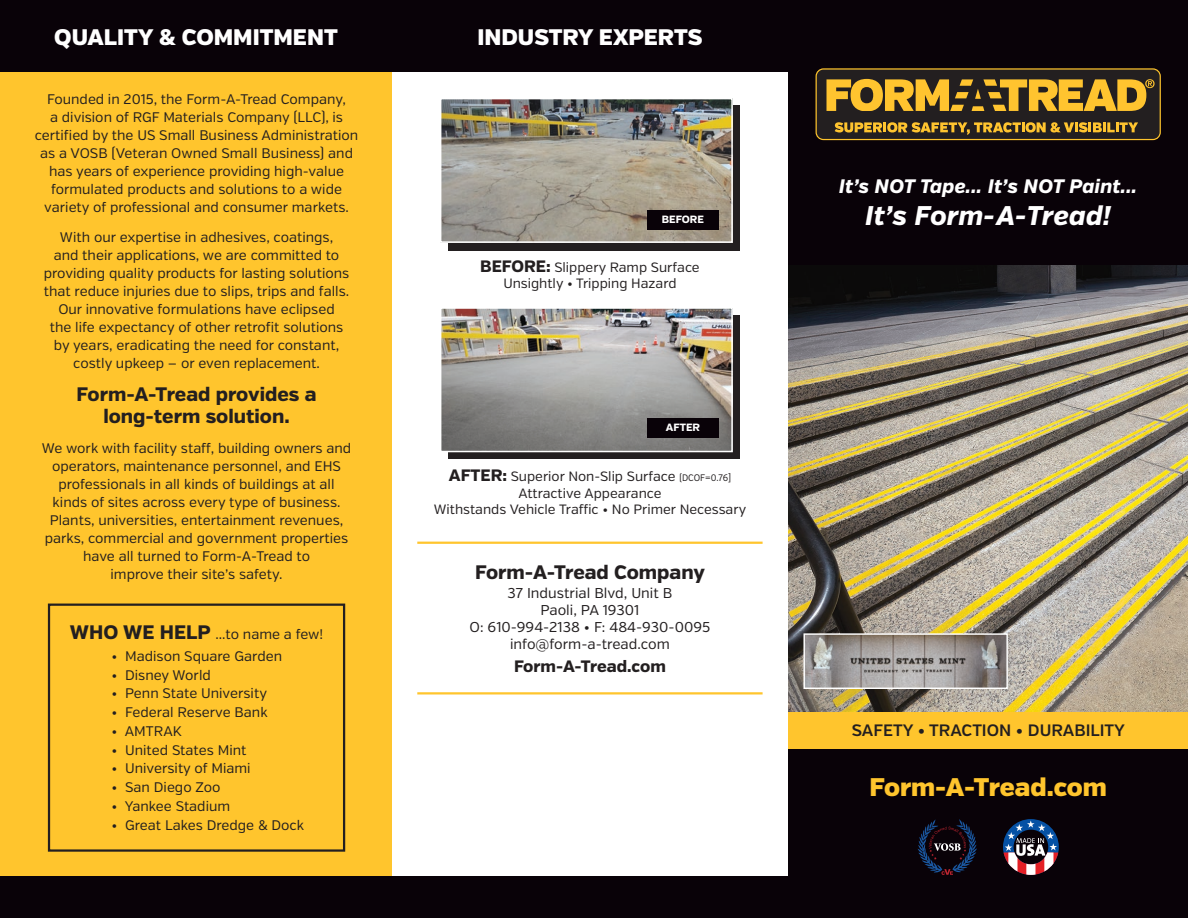
<style>
.page{position:relative;width:1188px;height:918px;background:#fff}
.page>*{position:absolute;margin:0;border:0;box-sizing:border-box;transform-origin:0 0}
.t1{font:italic 800 27px "Verb";letter-spacing:.01em;color:#fff}
.t2{font:900 25.5px "Verb";color:#ffc52d}
.t3{font:900 22.5px "Verb";color:#fff}
.t4{font:800 19.5px "Verb";color:#231f20}
.t5{font:italic 800 19.5px "Verb";letter-spacing:.01em;color:#fff}
.t6{font:600 16.5px "Verb";color:#231f20}
.t7{font:800 16.5px "Verb";color:#231f20}
.t8{font:14.25px "Verb";color:#231f20}
.t9{font:13.8px/18px "Verb";color:#231f20;text-align:center}
.t10{font:13.5px/16.5px "Verb";color:#231f20;text-align:center}
.t11{font:800 10.5px "Verb";color:#fff}
.s1{font-weight:800;font-size:19.5px}
.s2{font-weight:800;font-size:16.5px}
.s3{font-size:9.45px}
</style>
<div class="page">
<div style="left:0;top:71px;width:392px;height:847px;background:#ffc52d"></div>
<div style="left:0;top:0;width:788px;height:72px;background:#090208"></div>
<div style="left:788px;top:741px;width:400px;height:177px;background:#090208"></div>
<img style="left:788px;top:265px;width:400px;height:447px">
<div style="left:788px;top:0;width:400px;height:265px;background:#090208"></div>
<svg style="left:816px;top:69px;width:343px;height:71px;background:#7c6225"></svg>
<div style="left:826px;top:111px;width:320px;height:10px;background:#231f20"></div>
<div style="left:816px;top:68px;width:345px;height:72px;border:1px solid #ffc52d;border-radius:7px"></div>
<div style="left:788px;top:712px;width:400px;height:37px;background:#ffc52d"></div>
<hr style="left:417px;top:692px;width:346px;height:2px;background:#ffc52d">
<hr style="left:417px;top:542px;width:346px;height:2px;background:#ffc52d">
<div style="left:449px;top:315px;width:291px;height:144px;background:#231f20"></div>
<img style="left:443px;top:310px;width:287px;height:139px">
<div style="left:440px;top:307px;width:293px;height:145px;border:2px solid #fff"></div>
<div style="left:647px;top:418px;width:72px;height:20px;background:#090208"></div>
<div style="left:0;top:876px;width:788px;height:42px;background:#090208"></div>
<div style="left:48px;top:604px;width:297px;height:248px;border:2px solid #231f20"></div>
<div style="left:449px;top:105px;width:291px;height:145px;background:#231f20"></div>
<img style="left:443px;top:101px;width:287px;height:139px">
<div style="left:440px;top:98px;width:293px;height:145px;border:2px solid #fff"></div>
<div style="left:647px;top:210px;width:72px;height:20px;background:#090208"></div>
<img style="left:805px;top:635px;width:201px;height:52px">
<div style="left:803px;top:633px;width:205px;height:56px;border:1px solid #fff"></div>
<svg style="left:1003px;top:819px;width:56px;height:56px"></svg>
<svg style="left:918px;top:819px;width:59px;height:56px"></svg>
<p class="t3" style="left:54px;top:23px;width:285px">QUALITY &amp; COMMITMENT</p>
<p class="t3" style="left:477px;top:23px;width:226px">INDUSTRY EXPERTS</p>
<p class="t9" style="left:35px;top:90px;width:325px">Founded in 2015, the Form-A-Tread Company,<br>a division of RGF Materials Company (LLC), is certified by the US Small Business Administration as a VOSB (Veteran Owned Small Business) and has years of experience providing high-value formulated products and solutions to a wide variety of professional and consumer markets.</p>
<p class="t9" style="left:44px;top:228px;width:307px">With our expertise in adhesives, coatings,<br>and their applications, we are committed to providing quality products for lasting solutions that reduce injuries due to slips, trips and falls.<br>Our innovative formulations have eclipsed<br>the life expectancy of other retrofit solutions by years, eradicating the need for constant, costly upkeep — or even replacement.</p>
<p class="t4" style="left:77px;top:382px;width:241px">Form-A-Tread provides a</p>
<p class="t4" style="left:103px;top:404px;width:188px">long-term solution.</p>
<p class="t9" style="left:42px;top:439px;width:311px">We work with facility staff, building owners and operators, maintenance personnel, and EHS professionals in all kinds of buildings at all kinds of sites across every type of business.<br>Plants, universities, entertainment revenues, parks, commercial and government properties have all turned to Form-A-Tread to<br>improve their site’s safety.</p>
<p class="t9" style="left:70px;top:625px;width:255px"><span class="s1">WHO WE HELP</span> ...to name a few!</p>
<p class="t9" style="left:111px;top:647px;width:172px">• Madison Square Garden</p>
<p class="t9" style="left:111px;top:666px;width:101px">• Disney World</p>
<p class="t9" style="left:111px;top:685px;width:157px">• Penn State University</p>
<p class="t9" style="left:111px;top:703px;width:158px">• Federal Reserve Bank</p>
<p class="t9" style="left:111px;top:722px;width:72px">• AMTRAK</p>
<p class="t9" style="left:111px;top:741px;width:136px">• United States Mint</p>
<p class="t9" style="left:111px;top:760px;width:141px">• University of Miami</p>
<p class="t9" style="left:111px;top:778px;width:111px">• San Diego Zoo</p>
<p class="t9" style="left:111px;top:797px;width:120px">• Yankee Stadium</p>
<p class="t9" style="left:111px;top:816px;width:194px">• Great Lakes Dredge &amp; Dock</p>
<p class="t11" style="left:662px;top:213px;width:44px">BEFORE</p>
<p class="t10" style="left:480px;top:259px;width:221px"><span class="s2">BEFORE:</span> Slippery Ramp Surface<br>Unsightly • Tripping Hazard</p>
<p class="t11" style="left:666px;top:421px;width:36px">AFTER</p>
<p class="t10" style="left:449px;top:469px;width:284px"><span class="s2">AFTER:</span> Superior Non-Slip Surface <span class="s3">(DCOF=0.76]</span></p>
<p class="t10" style="left:434px;top:485px;width:314px">Attractive Appearance<br>Withstands Vehicle Traffic • No Primer Necessary</p>
<p class="t4" style="left:475px;top:560px;width:232px">Form-A-Tread Company</p>
<p class="t8" style="left:508px;top:585px;width:166px">37 Industrial Blvd, Unit B</p>
<p class="t8" style="left:541px;top:602px;width:100px">Paoli, PA 19301</p>
<p class="t8" style="left:470px;top:619px;width:242px">O: 610-994-2138 • F: 484-930-0095</p>
<p class="t8" style="left:510px;top:636px;width:161px">info@form-a-tread.com</p>
<p class="t7" style="left:514px;top:656px;width:153px">Form-A-Tread.com</p>
<p class="t5" style="left:839px;top:175px;width:300px">It’s NOT Tape... It’s NOT Paint...</p>
<p class="t1" style="left:865px;top:199px;width:247px">It’s Form-A-Tread!</p>
<p class="t6" style="left:852px;top:721px;width:275px">SAFETY • TRACTION • DURABILITY</p>
<p class="t2" style="left:870px;top:771px;width:239px">Form-A-Tread.com</p>
</div>
